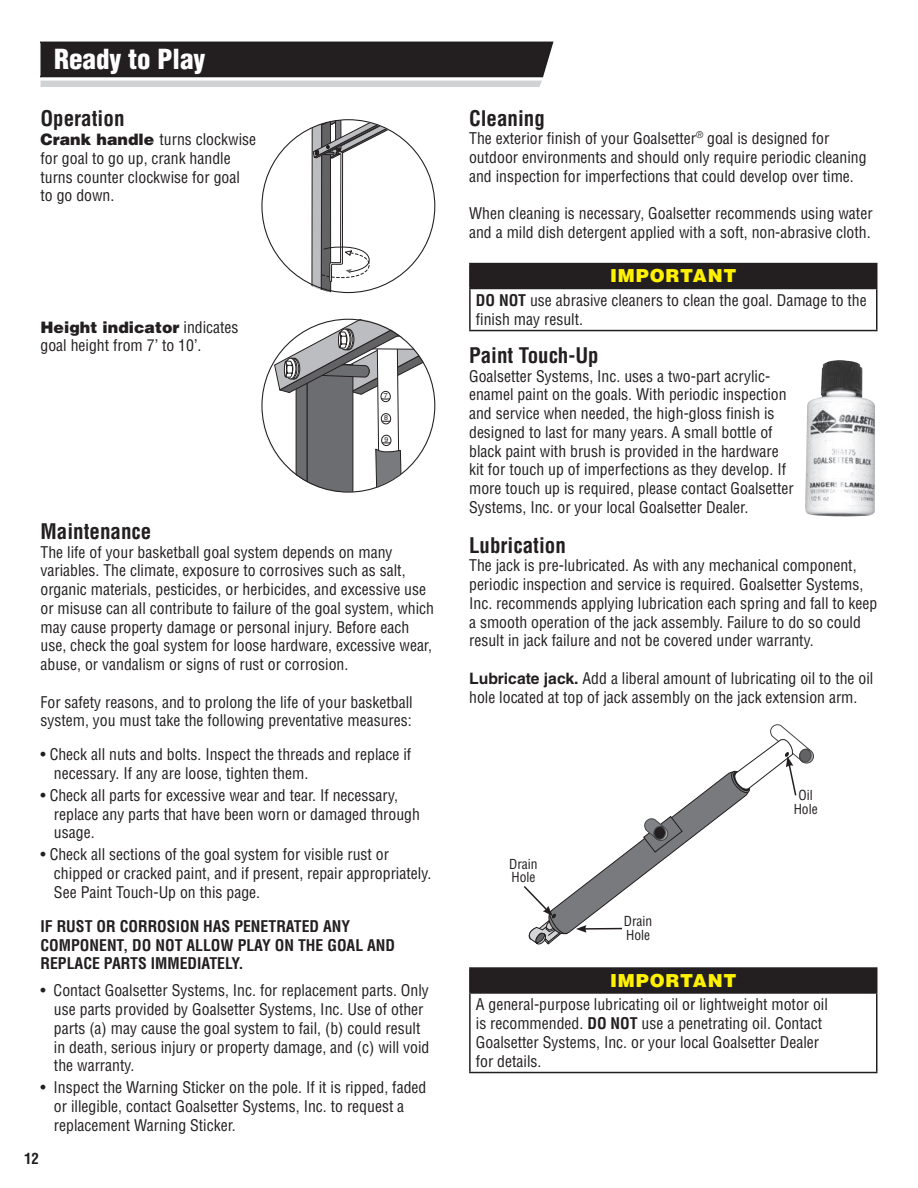
<style>
.page{position:relative;width:918px;height:1188px;background:#fff}
.page>*{position:absolute;margin:0;border:0;box-sizing:border-box;transform-origin:0 0}
.t1{font:900 condensed 27px "Helvetica LT Std";color:#fff}
.t2{font:700 condensed 21px "Helvetica LT Std";color:#231f20}
.t3{font:900 18px "Helvetica LT Std";letter-spacing:.05em;color:#fff101}
.t4{font:condensed 15.75px/18.8px "Helvetica LT Std";color:#231f20}
.t5{font:700 condensed 15.75px/18.8px "Helvetica LT Std";color:#231f20}
.t6{font:700 condensed 15px "Helvetica LT Std";color:#231f20}
.t7{font:condensed 13.5px/13.8px "Helvetica LT Std";color:#231f20}
.t8{font:7.05px "Helvetica";color:#231f20}
.s1{font-size:21px}
.s2{font-weight:900;font-stretch:normal}
.s3{font-weight:700}
.s4{font-weight:700;font-stretch:normal}
</style>
<div class="page">
<svg style="left:40px;top:41px;width:514px;height:46px;background:#4f4c4d"></svg>
<svg style="left:261px;top:318px;width:174px;height:174px"></svg>
<svg style="left:524px;top:724px;width:290px;height:220px"></svg>
<div style="left:470px;top:264px;width:407px;height:24px;background:#231f20"></div>
<hr style="left:469px;top:263px;width:409px;height:1px;background:#231f20">
<hr style="left:469px;top:264px;width:2px;height:24px;background:#231f20">
<hr style="left:876px;top:264px;width:2px;height:24px;background:#231f20">
<hr style="left:469px;top:288px;width:409px;height:1px;background:#231f20">
<hr style="left:469px;top:289px;width:2px;height:41px;background:#231f20">
<hr style="left:876px;top:289px;width:2px;height:41px;background:#231f20">
<hr style="left:469px;top:330px;width:409px;height:1px;background:#231f20">
<div style="left:470px;top:968px;width:407px;height:25px;background:#231f20"></div>
<hr style="left:469px;top:967px;width:409px;height:2px;background:#231f20">
<hr style="left:469px;top:969px;width:2px;height:23px;background:#231f20">
<hr style="left:876px;top:969px;width:2px;height:23px;background:#231f20">
<hr style="left:469px;top:992px;width:409px;height:2px;background:#231f20">
<hr style="left:469px;top:994px;width:2px;height:78px;background:#231f20">
<hr style="left:876px;top:994px;width:2px;height:78px;background:#231f20">
<hr style="left:469px;top:1072px;width:409px;height:1px;background:#231f20">
<img style="left:805px;top:360px;width:70px;height:157px">
<svg style="left:312px;top:120px;width:123px;height:174px"></svg>
<h1 class="t1" style="left:54px;top:42px;width:153px">Ready to Play</h1>
<h1 class="t1" style="left:54px;top:43px;width:220px">Go l Assembly<span class="s1">, cont.</span></h1>
<h2 class="t2" style="left:41px;top:106px;width:85px">Operation</h2>
<p class="t4" style="left:40px;top:130px;width:217px"><span class="s2">Crank handle</span> turns clockwise for goal to go up, crank handle turns counter clockwise for goal<br>to go down.</p>
<p class="t4" style="left:40px;top:317px;width:200px"><span class="s2">Height indicator</span> indicates goal height from 7’ to 10’.</p>
<p class="t8" style="left:384px;top:390px;width:5px">7</p>
<p class="t8" style="left:384px;top:412px;width:5px">8</p>
<p class="t8" style="left:384px;top:433px;width:5px">9</p>
<h2 class="t2" style="left:40px;top:518px;width:112px">Maintenance</h2>
<p class="t4" style="left:40px;top:542px;width:395px">The life of your basketball goal system depends on many variables. The climate, exposure to corrosives such as salt, organic materials, pesticides, or herbicides, and excessive use or misuse can all contribute to failure of the goal system, which may cause property damage or personal injury. Before each use, check the goal system for loose hardware, excessive wear, abuse, or vandalism or signs of rust or corrosion.</p>
<p class="t4" style="left:40px;top:692px;width:374px">For safety reasons, and to prolong the life of your basketball system, you must take the following preventative measures:</p>
<p class="t4" style="left:54px;top:745px;width:359px;text-indent:-13px">• Check all nuts and bolts. Inspect the threads and replace if necessary. If any are loose, tighten them.</p>
<p class="t4" style="left:54px;top:786px;width:368px;text-indent:-13px">• Check all parts for excessive wear and tear. If necessary, replace any parts that have been worn or damaged through usage.</p>
<p class="t4" style="left:54px;top:845px;width:379px;text-indent:-13px">• Check all sections of the goal system for visible rust or chipped or cracked paint, and if present, repair appropriately.<br>See Paint Touch-Up on this page.</p>
<p class="t5" style="left:40px;top:917px;width:356px">IF RUST OR CORROSION HAS PENETRATED ANY<br>COMPONENT, DO NOT ALLOW PLAY ON THE GOAL AND<br>REPLACE PARTS IMMEDIATELY.</p>
<p class="t4" style="left:54px;top:981px;width:377px;text-indent:-13px">• Contact Goalsetter Systems, Inc. for replacement parts. Only use parts provided by Goalsetter Systems, Inc. Use of other parts (a) may cause the goal system to fail, (b) could result in death, serious injury or property damage, and (c) will void the warranty.</p>
<p class="t4" style="left:54px;top:1078px;width:374px;text-indent:-13px">• Inspect the Warning Sticker on the pole. If it is ripped, faded or illegible, contact Goalsetter Systems, Inc. to request a replacement Warning Sticker.</p>
<p class="t6" style="left:24px;top:1149px;width:16px">12</p>
<h2 class="t2" style="left:469px;top:105px;width:77px">Cleaning</h2>
<p class="t4" style="left:469px;top:129px;width:399px">The exterior finish of your Goalsetter<sup>®</sup> goal is designed for outdoor environments and should only require periodic cleaning and inspection for imperfections that could develop over time.</p>
<p class="t4" style="left:469px;top:204px;width:405px">When cleaning is necessary, Goalsetter recommends using water and a mild dish detergent applied with a soft, non-abrasive cloth.</p>
<p class="t3" style="left:610px;top:264px;width:128px">IMPORTANT</p>
<p class="t4" style="left:476px;top:291px;width:392px"><span class="s3">DO NOT</span> use abrasive cleaners to clean the goal. Damage to the finish may result.</p>
<h2 class="t2" style="left:469px;top:342px;width:131px">Paint Touch-Up</h2>
<p class="t4" style="left:469px;top:366px;width:326px">Goalsetter Systems, Inc. uses a two-part acrylic&shy;enamel paint on the goals. With periodic inspection and service when needed, the high-gloss finish is designed to last for many years. A small bottle of black paint with brush is provided in the hardware kit for touch up of imperfections as they develop. If more touch up is required, please contact Goalsetter Systems, Inc. or your local Goalsetter Dealer.</p>
<h2 class="t2" style="left:469px;top:532px;width:98px">Lubrication</h2>
<p class="t4" style="left:469px;top:556px;width:410px">The jack is pre-lubricated. As with any mechanical component, periodic inspection and service is required. Goalsetter Systems, Inc. recommends applying lubrication each spring and fall to keep a smooth operation of the jack assembly. Failure to do so could result in jack failure and not be covered under warranty.</p>
<p class="t4" style="left:469px;top:669px;width:406px"><span class="s4">Lubricate jack.</span> Add a liberal amount of lubricating oil to the oil hole located at top of jack assembly on the jack extension arm.</p>
<p class="t7" style="left:509px;top:857px;width:30px">Drain<br>Hole</p>
<p class="t7" style="left:624px;top:914px;width:30px">Drain<br>Hole</p>
<p class="t7" style="left:794px;top:788px;width:25px;text-align:center">Oil<br>Hole</p>
<p class="t3" style="left:610px;top:969px;width:128px">IMPORTANT</p>
<p class="t4" style="left:476px;top:995px;width:354px">A general-purpose lubricating oil or lightweight motor oil is recommended. <span class="s3">DO NOT</span> use a penetrating oil. Contact Goalsetter Systems, Inc. or your local Goalsetter Dealer for details.</p>
</div>
